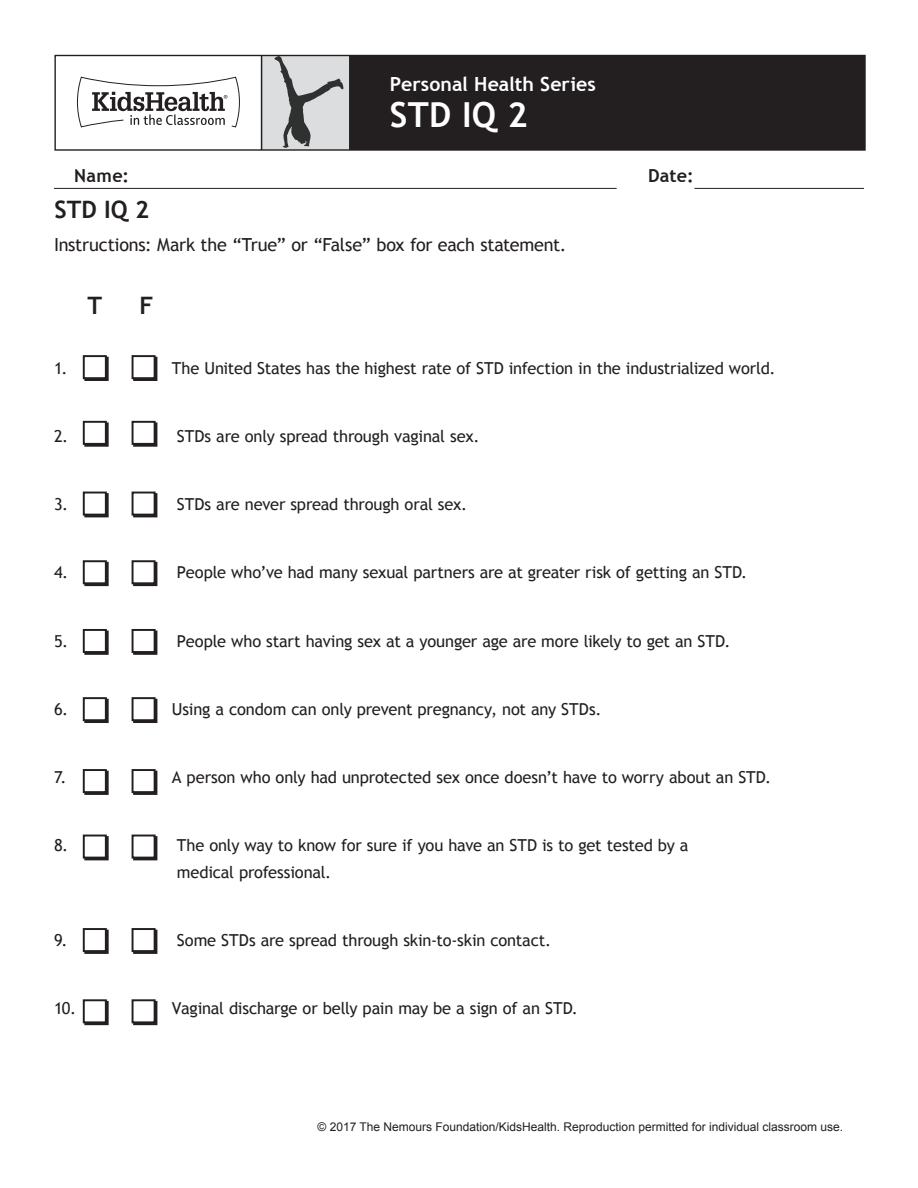
<style>
.page{position:relative;width:918px;height:1188px;background:#fff}
.page>*{position:absolute;margin:0;border:0;box-sizing:border-box;transform-origin:0 0}
.Handout_Header{font:700 34.5px "Trebuchet MS";color:#fff}
.t1{font:700 24px "Trebuchet MS";color:#231f20}
.Handout_Header-2{font:700 19.5px "Trebuchet MS";color:#fff}
.t2{font:18px "Trebuchet MS";letter-spacing:-.01em;color:#231f20}
.Article_List{font:700 18px "Trebuchet MS";letter-spacing:.015em;color:#231f20}
.t3{font:16.5px/26.2px "Trebuchet MS";letter-spacing:-.01em;color:#231f20}
.t4{font:12px "Arial";color:#231f20}
.s1{font-style:inherit}
</style>
<div class="page">
<div style="left:262px;top:55px;width:88px;height:95px;background:#dcdddf"></div>
<div style="left:350px;top:55px;width:515px;height:95px;background:#231f20"></div>
<svg style="left:77px;top:76px;width:163px;height:52px"></svg>
<hr style="left:349px;top:55px;width:2px;height:95px;background:#231f20">
<hr style="left:261px;top:55px;width:1px;height:95px;background:#231f20">
<div style="left:54px;top:55px;width:812px;height:96px;border:1px solid #231f20"></div>
<svg style="left:274px;top:56px;width:69px;height:92px"></svg>
<hr style="left:54px;top:188px;width:563px;height:1px;background:#231f20">
<hr style="left:694px;top:188px;width:170px;height:1px;background:#231f20">
<div style="left:84px;top:357px;width:25px;height:24px;border:2px solid #231f20"></div>
<div style="left:84px;top:356px;width:22px;height:22px;background:#fff"></div>
<div style="left:83px;top:355px;width:24px;height:24px;border:2px solid #231f20"></div>
<div style="left:133px;top:357px;width:24px;height:24px;border:2px solid #231f20"></div>
<div style="left:133px;top:356px;width:22px;height:22px;background:#fff"></div>
<div style="left:132px;top:355px;width:24px;height:24px;border:2px solid #231f20"></div>
<div style="left:84px;top:493px;width:25px;height:24px;border:2px solid #231f20"></div>
<div style="left:84px;top:493px;width:22px;height:22px;background:#fff"></div>
<div style="left:83px;top:492px;width:24px;height:24px;border:2px solid #231f20"></div>
<div style="left:133px;top:493px;width:24px;height:24px;border:2px solid #231f20"></div>
<div style="left:133px;top:493px;width:22px;height:22px;background:#fff"></div>
<div style="left:132px;top:492px;width:24px;height:24px;border:2px solid #231f20"></div>
<div style="left:84px;top:422px;width:25px;height:25px;border:2px solid #231f20"></div>
<div style="left:84px;top:422px;width:22px;height:22px;background:#fff"></div>
<div style="left:83px;top:421px;width:24px;height:24px;border:2px solid #231f20"></div>
<div style="left:133px;top:422px;width:24px;height:25px;border:2px solid #231f20"></div>
<div style="left:133px;top:422px;width:22px;height:22px;background:#fff"></div>
<div style="left:132px;top:421px;width:24px;height:24px;border:2px solid #231f20"></div>
<div style="left:84px;top:562px;width:25px;height:24px;border:2px solid #231f20"></div>
<div style="left:84px;top:561px;width:22px;height:22px;background:#fff"></div>
<div style="left:83px;top:560px;width:24px;height:24px;border:2px solid #231f20"></div>
<div style="left:133px;top:562px;width:24px;height:24px;border:2px solid #231f20"></div>
<div style="left:133px;top:561px;width:22px;height:22px;background:#fff"></div>
<div style="left:132px;top:560px;width:24px;height:24px;border:2px solid #231f20"></div>
<div style="left:84px;top:631px;width:25px;height:24px;border:2px solid #231f20"></div>
<div style="left:84px;top:630px;width:22px;height:22px;background:#fff"></div>
<div style="left:83px;top:629px;width:24px;height:24px;border:2px solid #231f20"></div>
<div style="left:133px;top:631px;width:24px;height:24px;border:2px solid #231f20"></div>
<div style="left:133px;top:630px;width:22px;height:22px;background:#fff"></div>
<div style="left:132px;top:629px;width:24px;height:24px;border:2px solid #231f20"></div>
<div style="left:84px;top:699px;width:25px;height:24px;border:2px solid #231f20"></div>
<div style="left:84px;top:698px;width:22px;height:22px;background:#fff"></div>
<div style="left:83px;top:697px;width:24px;height:24px;border:2px solid #231f20"></div>
<div style="left:133px;top:699px;width:24px;height:24px;border:2px solid #231f20"></div>
<div style="left:133px;top:698px;width:22px;height:22px;background:#fff"></div>
<div style="left:132px;top:697px;width:24px;height:24px;border:2px solid #231f20"></div>
<div style="left:84px;top:771px;width:25px;height:24px;border:2px solid #231f20"></div>
<div style="left:84px;top:770px;width:22px;height:22px;background:#fff"></div>
<div style="left:83px;top:769px;width:24px;height:24px;border:2px solid #231f20"></div>
<div style="left:133px;top:771px;width:24px;height:24px;border:2px solid #231f20"></div>
<div style="left:133px;top:770px;width:22px;height:22px;background:#fff"></div>
<div style="left:132px;top:769px;width:24px;height:24px;border:2px solid #231f20"></div>
<div style="left:84px;top:836px;width:25px;height:24px;border:2px solid #231f20"></div>
<div style="left:84px;top:836px;width:22px;height:22px;background:#fff"></div>
<div style="left:83px;top:835px;width:24px;height:24px;border:2px solid #231f20"></div>
<div style="left:133px;top:836px;width:24px;height:24px;border:2px solid #231f20"></div>
<div style="left:133px;top:836px;width:22px;height:22px;background:#fff"></div>
<div style="left:132px;top:835px;width:24px;height:24px;border:2px solid #231f20"></div>
<div style="left:84px;top:930px;width:25px;height:24px;border:2px solid #231f20"></div>
<div style="left:84px;top:929px;width:22px;height:22px;background:#fff"></div>
<div style="left:83px;top:928px;width:24px;height:24px;border:2px solid #231f20"></div>
<div style="left:133px;top:930px;width:24px;height:24px;border:2px solid #231f20"></div>
<div style="left:133px;top:929px;width:22px;height:22px;background:#fff"></div>
<div style="left:132px;top:928px;width:24px;height:24px;border:2px solid #231f20"></div>
<div style="left:84px;top:1001px;width:25px;height:24px;border:2px solid #231f20"></div>
<div style="left:84px;top:1000px;width:22px;height:22px;background:#fff"></div>
<div style="left:83px;top:999px;width:24px;height:24px;border:2px solid #231f20"></div>
<div style="left:133px;top:1001px;width:24px;height:24px;border:2px solid #231f20"></div>
<div style="left:133px;top:1000px;width:22px;height:22px;background:#fff"></div>
<div style="left:132px;top:999px;width:24px;height:24px;border:2px solid #231f20"></div>
<p class="Handout_Header-2" style="left:390px;top:71px;width:207px">Personal Health Series</p>
<p class="Handout_Header" style="left:390px;top:93px;width:139px">STD IQ 2</p>
<p class="Article_List" style="left:74px;top:164px;width:56px">Name:</p>
<p class="Article_List" style="left:648px;top:164px;width:47px">Date:</p>
<h2 class="t1" style="left:55px;top:195px;width:96px">STD IQ 2</h2>
<p class="t2" style="left:54px;top:234px;width:514px">Instructions: Mark the “True” or “False” box for each statement.</p>
<p class="t1" style="left:87px;top:290px;width:16px">T</p>
<p class="t1" style="left:140px;top:290px;width:15px">F</p>
<p class="t3" style="left:54px;top:355px;width:15px">1.</p>
<p class="t3" style="left:172px;top:355px;width:605px">The United States has the highest rate of STD infection in the industrialized world.</p>
<p class="t3" style="left:54px;top:423px;width:16px">2.</p>
<p class="t3" style="left:177px;top:423px;width:304px">STDs are only spread through vaginal sex.</p>
<p class="t3" style="left:54px;top:491px;width:16px">3.</p>
<p class="t3" style="left:177px;top:491px;width:292px">STDs are never spread through oral sex.</p>
<p class="t3" style="left:54px;top:560px;width:16px">4.</p>
<p class="t3" style="left:177px;top:560px;width:572px">People who’ve had many sexual partners are at greater risk of getting an STD.</p>
<p class="t3" style="left:54px;top:628px;width:16px">5.</p>
<p class="t3" style="left:177px;top:628px;width:555px">People who start having sex at a younger age are more likely to get an STD.</p>
<p class="t3" style="left:54px;top:696px;width:16px">6.</p>
<p class="t3" style="left:172px;top:696px;width:431px">Using a condom can only prevent pregnancy, not any STDs.</p>
<p class="t3" style="left:54px;top:764px;width:14px">7.</p>
<p class="t3" style="left:172px;top:764px;width:601px">A person who only had unprotected sex once doesn’t have to worry about an STD.</p>
<p class="t3" style="left:54px;top:833px;width:16px">8.</p>
<p class="t3" style="left:177px;top:833px;width:513px">The only way to know for sure if you have an STD is to get tested by a medical professional.</p>
<p class="t3" style="left:54px;top:927px;width:15px">9.</p>
<p class="t3" style="left:177px;top:927px;width:376px">Some STDs are spread through skin-to-skin contact.</p>
<p class="t3" style="left:54px;top:995px;width:24px">10.</p>
<p class="t3" style="left:172px;top:995px;width:408px">Vaginal discharge or belly pain may be a sign of an STD.</p>
<p class="t4" style="left:318px;top:1119px;width:527px">© 201<span class="s1">7</span> The Nemours Foundation/KidsHealth. Reproduction permitted for individual classroom use.</p>
</div>
